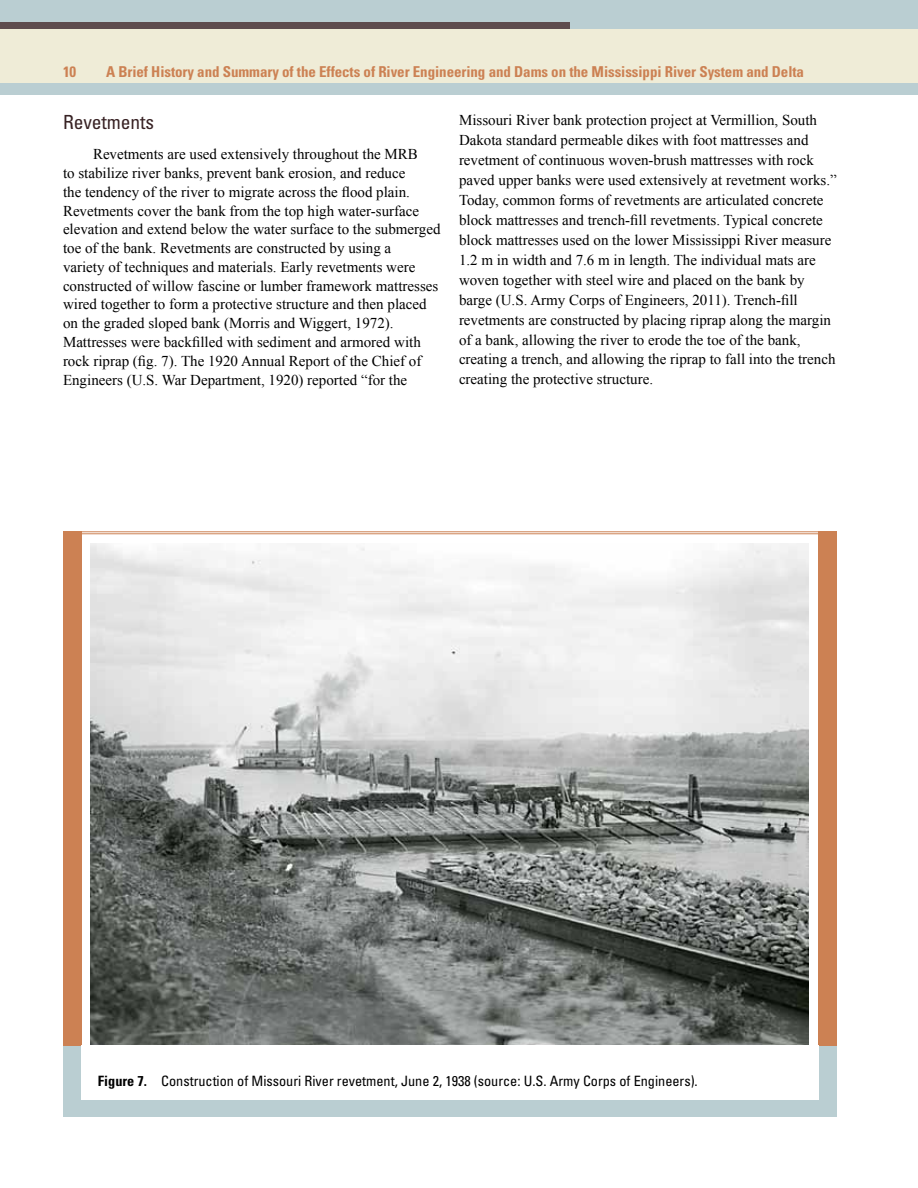
<style>
.page{position:relative;width:918px;height:1188px;background:#fff}
.page>*{position:absolute;margin:0;border:0;box-sizing:border-box;transform-origin:0 0}
.t1{font:condensed 19.5px "Univers";letter-spacing:-.005em;color:#382224}
.t2{font:15px/20px "Times New Roman";color:#000}
.t3{font:700 condensed 15px "Univers";letter-spacing:-.005em;color:#cc8153}
.t4{font:condensed 14.25px "Univers";color:#000}
.s1{font-weight:700}
</style>
<div class="page">
<div style="left:0;top:0;width:918px;height:95px;background:#baced2"></div>
<div style="left:0;top:22px;width:570px;height:19px;background:#5e4c4e"></div>
<div style="left:0;top:29px;width:918px;height:54px;background:#efecd7"></div>
<div style="left:819px;top:531px;width:18px;height:545px;background:#cc8153"></div>
<div style="left:63px;top:531px;width:18px;height:536px;background:#cc8153"></div>
<div style="left:63px;top:1047px;width:774px;height:70px;background:#baced2"></div>
<div style="left:81px;top:1045px;width:738px;height:55px;background:#fff"></div>
<img style="left:90px;top:544px;width:719px;height:500px">
<hr style="left:63px;top:531px;width:773px;height:1px;background:#cc8153">
<hr style="left:63px;top:533px;width:773px;height:1px;background:#cc8153">
<p class="t3" style="left:63px;top:62px;width:15px">10</p>
<p class="t3" style="left:106px;top:62px;width:700px">A Brief History and Summary of the Effects of River Engineering and Dams on the Mississippi River System and Delta</p>
<h1 class="t1" style="left:63px;top:109px;width:93px">Revetments</h1>
<p class="t2" style="left:63px;top:145px;width:379px;line-height:18.8px;text-indent:30px">Revetments are used extensively throughout the MRB<br>to stabilize river banks, prevent bank erosion, and reduce<br>the tendency of the river to migrate across the flood plain.<br>Revetments cover the bank from the top high water-surface elevation and extend below the water surface to the submerged toe of the bank. Revetments are constructed by using a<br>variety of techniques and materials. Early revetments were constructed of willow fascine or lumber framework mattresses wired together to form a protective structure and then placed on the graded sloped bank (Morris and Wiggert, 1972).<br>Mattresses were backfilled with sediment and armored with rock riprap (fig. 7). The 1920 Annual Report of the Chief of Engineers (U.S. War Department, 1920) reported “for the</p>
<p class="t2" style="left:459px;top:110px;width:379px">Missouri River bank protection project at Vermillion, South Dakota standard permeable dikes with foot mattresses and revetment of continuous woven-brush mattresses with rock paved upper banks were used extensively at revetment works.” Today, common forms of revetments are articulated concrete block mattresses and trench-fill revetments. Typical concrete block mattresses used on the lower Mississippi River measure 1.2 m in width and 7.6 m in length. The individual mats are woven together with steel wire and placed on the bank by barge (U.S. Army Corps of Engineers, 2011). Trench-fill revetments are constructed by placing riprap along the margin of a bank, allowing the river to erode the toe of the bank, creating a trench, and allowing the riprap to fall into the trench creating the protective structure.</p>
<p class="t4" style="left:98px;top:1072px;width:601px"><span class="s1">Figure 7.</span> Construction of Missouri River revetment, June 2, 1938 (source: U.S. Army Corps of Engineers).</p>
</div>
